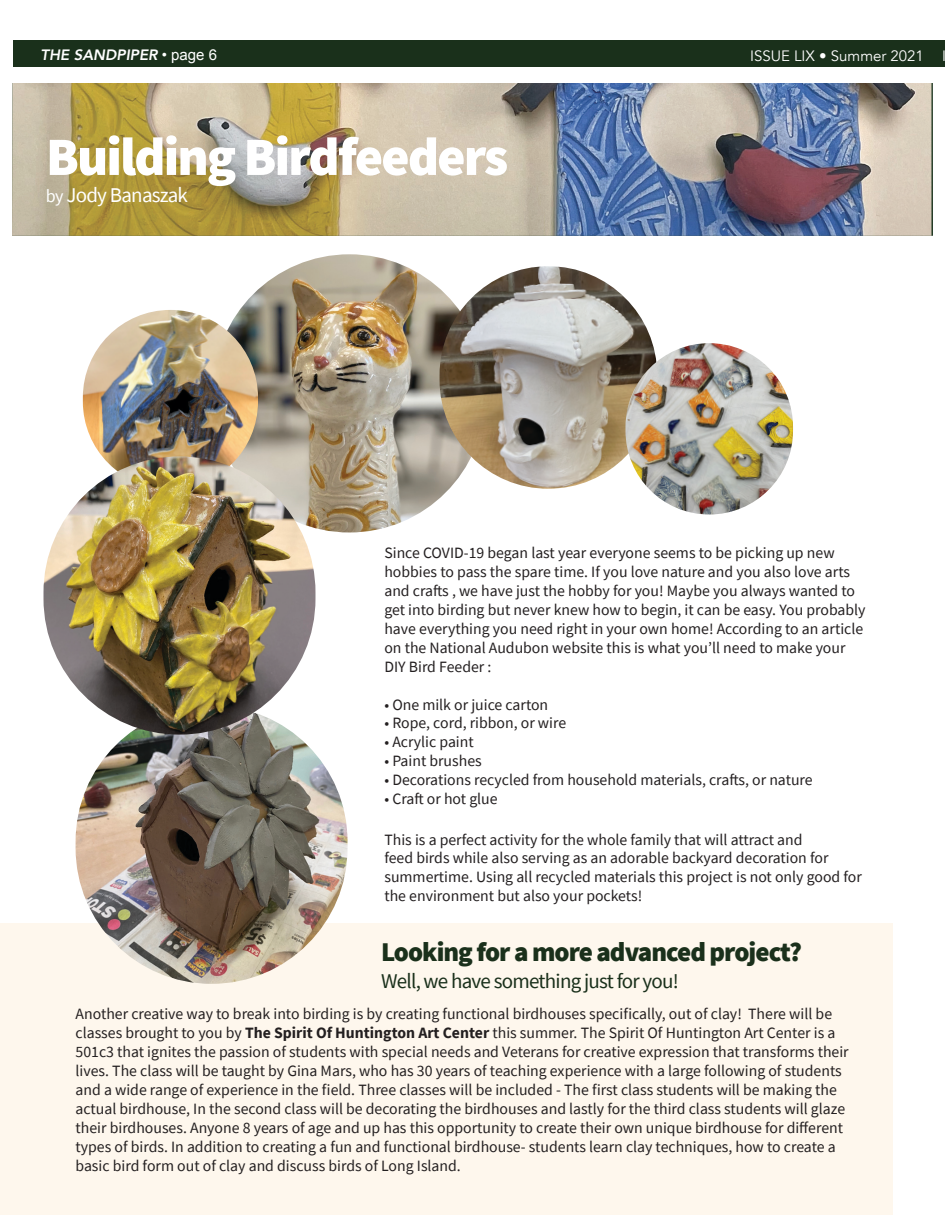
<style>
.page{position:relative;width:945px;height:1215px;background:#fff}
.page>*{position:absolute;margin:0;border:0;box-sizing:border-box;transform-origin:0 0}
.t1{font:900 54px "Source Sans Pro";letter-spacing:-.035em;color:#fff}
.t2{font:900 27px "Source Sans Pro";letter-spacing:-.035em;color:#1a301b}
.t3{font:21px "Source Sans Pro";letter-spacing:-.035em;color:#1a301b}
.t4{font:21px "Source Sans Pro";letter-spacing:-.035em;color:#fff}
.t5{font:15.75px/18.9px "Source Sans Pro";color:#231f20}
.t6{font:15px "Avenir";color:#fff}
.t7{font:italic 800 15px "Avenir";color:#fff}
.s1{font-family:"Arial";font-weight:400;font-style:normal}
.s2{font-size:18px}
.s3{font-weight:700}
</style>
<div class="page">
<div style="left:0;top:923px;width:893px;height:292px;background:#fef7ed"></div>
<div style="left:14px;top:40px;width:918px;height:28px;background:#1a301b"></div>
<div style="left:932px;top:40px;width:13px;height:28px;background:#1a301b"></div>
<img style="left:76px;top:706px;width:272px;height:278px;border-radius:136px">
<img style="left:12px;top:83px;width:919px;height:153px">
<img style="left:213px;top:254px;width:272px;height:278px;border-radius:136px">
<img style="left:440px;top:266px;width:217px;height:223px;border-radius:109px">
<img style="left:83px;top:310px;width:175px;height:179px;border-radius:88px">
<img style="left:44px;top:456px;width:271px;height:279px;border-radius:136px">
<img style="left:625px;top:343px;width:168px;height:172px;border-radius:84px">
<p class="t7" style="left:40px;top:46px;width:178px">THE SANDPIPER <span class="s1">• page 6</span></p>
<p class="t6" style="left:750px;top:47px;width:175px">ISSUE LIX • Summer 2021</p>
<p class="t6" style="left:942px;top:47px;width:5px">I</p>
<p class="t1" style="left:46px;top:120px;width:464px">Building Birdfeeders</p>
<p class="t4" style="left:46px;top:182px;width:144px"><span class="s2">by</span> Jody Banaszak</p>
<p class="t5" style="left:384px;top:544px;width:483px">Since COVID-19 began last year everyone seems to be picking up new hobbies to pass the spare time. If you love nature and you also love arts and crafts , we have just the hobby for you! Maybe you always wanted to get into birding but never knew how to begin, it can be easy. You probably have everything you need right in your own home! According to an article on the National Audubon website this is what you’ll need to make your DIY Bird Feeder :</p>
<p class="t5" style="left:384px;top:695px;width:165px">• One milk or juice carton</p>
<p class="t5" style="left:384px;top:714px;width:183px">• Rope, cord, ribbon, or wire</p>
<p class="t5" style="left:384px;top:733px;width:91px">• Acrylic paint</p>
<p class="t5" style="left:384px;top:751px;width:99px">• Paint brushes</p>
<p class="t5" style="left:384px;top:770px;width:430px">• Decorations recycled from household materials, crafts, or nature</p>
<p class="t5" style="left:384px;top:789px;width:115px">• Craft or hot glue</p>
<p class="t5" style="left:384px;top:830px;width:479px">This is a perfect activity for the whole family that will attract and<br>feed birds while also serving as an adorable backyard decoration for summertime. Using all recycled materials this project is not only good for the environment but also your pockets!</p>
<p class="t2" style="left:381px;top:934px;width:422px">Looking for a more advanced project?</p>
<p class="t3" style="left:381px;top:968px;width:299px">Well, we have something just for you!</p>
<p class="t5" style="left:76px;top:1005px;width:775px">Another creative way to break into birding is by creating functional birdhouses specifically, out of clay! There will be classes brought to you by <span class="s3">The Spirit Of Huntington Art Center</span> this summer. The Spirit Of Huntington Art Center is a 501c3 that ignites the passion of students with special needs and Veterans for creative expression that transforms their lives. The class will be taught by Gina Mars, who has 30 years of teaching experience with a large following of students and a wide range of experience in the field. Three classes will be included - The first class students will be making the actual birdhouse, In the second class will be decorating the birdhouses and lastly for the third class students will glaze their birdhouses. Anyone 8 years of age and up has this opportunity to create their own unique birdhouse for different types of birds. In addition to creating a fun and functional birdhouse- students learn clay techniques, how to create a basic bird form out of clay and discuss birds of Long Island.</p>
</div>
